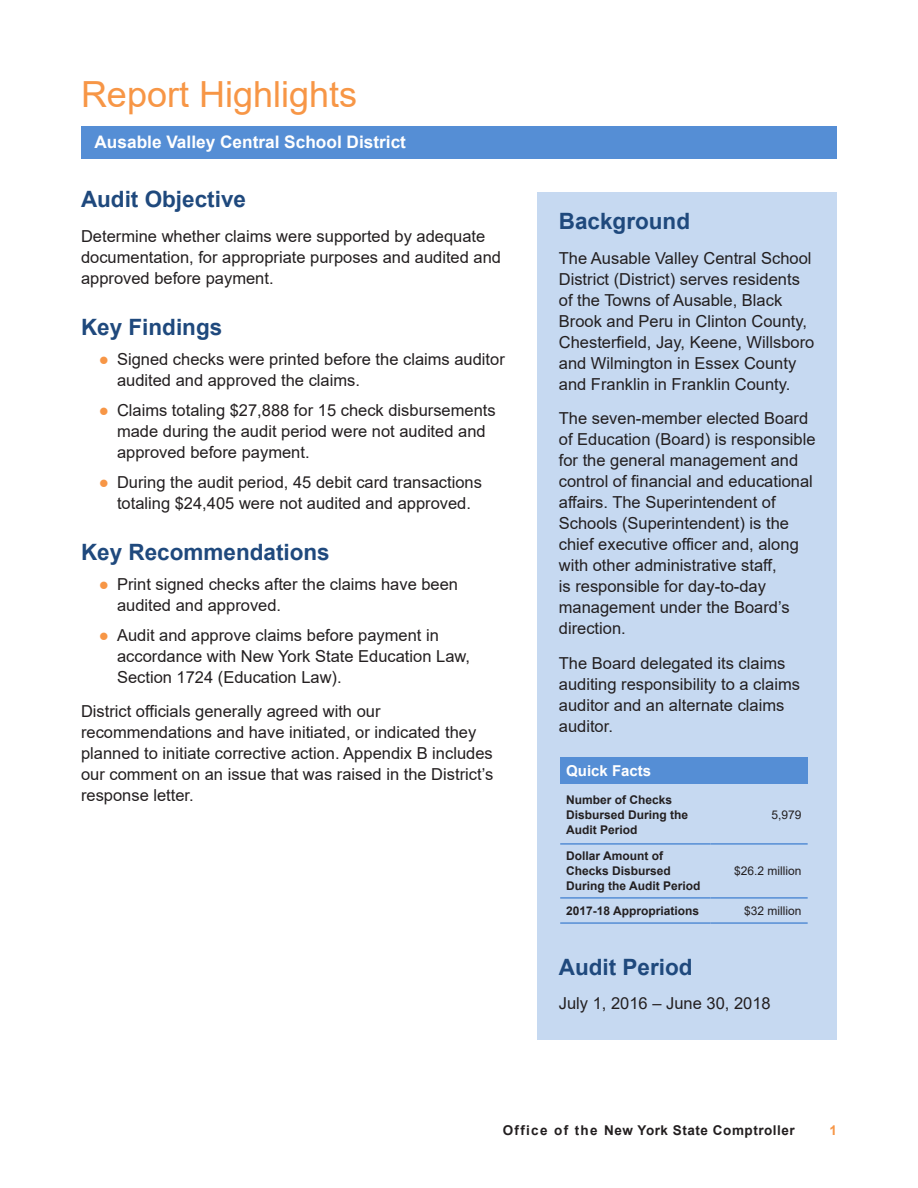
<style>
.page{position:relative;width:918px;height:1188px;background:#fff}
.page>*{position:absolute;margin:0;border:0;box-sizing:border-box;transform-origin:0 0}
.Section_Heads{font:36px "Arial";color:#f79646}
._2_Subheads{font:700 22.5px "Arial";color:#1f497d}
.t1{font:700 17.25px "Arial";color:#fff}
.Body_Text{font:16.5px/21px "Arial";color:#231f20}
.Footnotes{font:700 15px "Arial";color:#fff}
.t2{font:700 13.5px "Arial";letter-spacing:.04em;color:#231f20}
.t3{font:700 13.5px "Arial";color:#f79646}
.Footnotes-2{font:700 12px/15px "Arial";color:#231f20}
.Footnotes-3{font:12px "Arial";color:#231f20}
.s1{color:#f79646}
</style>
<div class="page">
<hr style="left:81px;top:126px;width:756px;height:3px;background:#558ed5">
<div style="left:538px;top:192px;width:299px;height:848px;background:#c6d9f1"></div>
<div style="left:81px;top:128px;width:756px;height:31px;background:#558ed5"></div>
<div style="left:560px;top:758px;width:248px;height:26px;background:#558ed5"></div>
<hr style="left:560px;top:843px;width:150px;height:2px;background:#558ed5">
<hr style="left:710px;top:843px;width:98px;height:2px;background:#558ed5">
<hr style="left:560px;top:897px;width:150px;height:2px;background:#558ed5">
<hr style="left:710px;top:897px;width:98px;height:2px;background:#558ed5">
<hr style="left:560px;top:922px;width:150px;height:2px;background:#558ed5">
<hr style="left:710px;top:922px;width:98px;height:2px;background:#558ed5">
<p class="Section_Heads" style="left:81px;top:70px;width:278px">Report Highlights</p>
<p class="t1" style="left:94px;top:129px;width:313px">Ausable Valley Central School District</p>
<p class="_2_Subheads" style="left:81px;top:184px;width:167px">Audit Objective</p>
<p class="Body_Text" style="left:81px;top:226px;width:422px">Determine whether claims were supported by adequate documentation, for appropriate purposes and audited and approved before payment.</p>
<p class="_2_Subheads" style="left:81px;top:311px;width:143px">Key Findings</p>
<p class="Body_Text" style="left:117px;top:349px;width:389px;text-indent:-18px"><span class="s1">●</span> Signed checks were printed before the claims auditor audited and approved the claims.</p>
<p class="Body_Text" style="left:117px;top:400px;width:380px;text-indent:-18px"><span class="s1">●</span> Claims totaling $27,888 for 15 check disbursements made during the audit period were not audited and approved before payment.</p>
<p class="Body_Text" style="left:99px;top:472px;width:385px;text-align:center"><span class="s1">●</span> During the audit period, 45 debit card transactions totaling $24,405 were not audited and approved.</p>
<p class="_2_Subheads" style="left:81px;top:536px;width:250px">Key Recommendations</p>
<p class="Body_Text" style="left:117px;top:574px;width:343px;text-indent:-18px"><span class="s1">●</span> Print signed checks after the claims have been audited and approved.</p>
<p class="Body_Text" style="left:117px;top:625px;width:355px;text-indent:-18px"><span class="s1">●</span> Audit and approve claims before payment in accordance with New York State Education Law,<br>Section 1724 (Education Law).</p>
<p class="Body_Text" style="left:81px;top:701px;width:414px">District officials generally agreed with our recommendations and have initiated, or indicated they planned to initiate corrective action. Appendix B includes our comment on an issue that was raised in the District’s response letter.</p>
<p class="_2_Subheads" style="left:559px;top:206px;width:133px">Background</p>
<p class="Body_Text" style="left:559px;top:247px;width:257px">The Ausable Valley Central School District (District) serves residents of the Towns of Ausable, Black Brook and Peru in Clinton County, Chesterfield, Jay, Keene, Willsboro and Wilmington in Essex County and Franklin in Franklin County.</p>
<p class="Body_Text" style="left:559px;top:408px;width:258px">The seven-member elected Board of Education (Board) is responsible for the general management and control of financial and educational affairs. The Superintendent of<br>Schools (Superintendent) is the chief executive officer and, along with other administrative staff,<br>is responsible for day-to-day management under the Board’s direction.</p>
<p class="Body_Text" style="left:559px;top:652px;width:243px">The Board delegated its claims auditing responsibility to a claims auditor and an alternate claims auditor.</p>
<p class="Footnotes" style="left:566px;top:761px;width:87px">Quick Facts</p>
<p class="Footnotes-2" style="left:566px;top:792px;width:124px">Number of Checks<br>Disbursed During the<br>Audit Period</p>
<p class="Footnotes-2" style="left:566px;top:849px;width:136px">Dollar Amount of<br>Checks Disbursed<br>During the Audit Period</p>
<p class="Footnotes-3" style="left:772px;top:806px;width:32px">5,979</p>
<p class="Footnotes-3" style="left:734px;top:863px;width:69px">$26.2 million</p>
<p class="Footnotes-2" style="left:566px;top:903px;width:134px">2017-18 Appropriations</p>
<p class="Footnotes-3" style="left:744px;top:902px;width:59px">$32 million</p>
<p class="_2_Subheads" style="left:559px;top:951px;width:135px">Audit Period</p>
<p class="Body_Text" style="left:559px;top:993px;width:213px">July 1, 2016 – June 30, 2018</p>
<p class="t2" style="left:503px;top:1121px;width:294px">Office of the New York State Comptroller</p>
<p class="t3" style="left:829px;top:1121px;width:9px">1</p>
</div>
